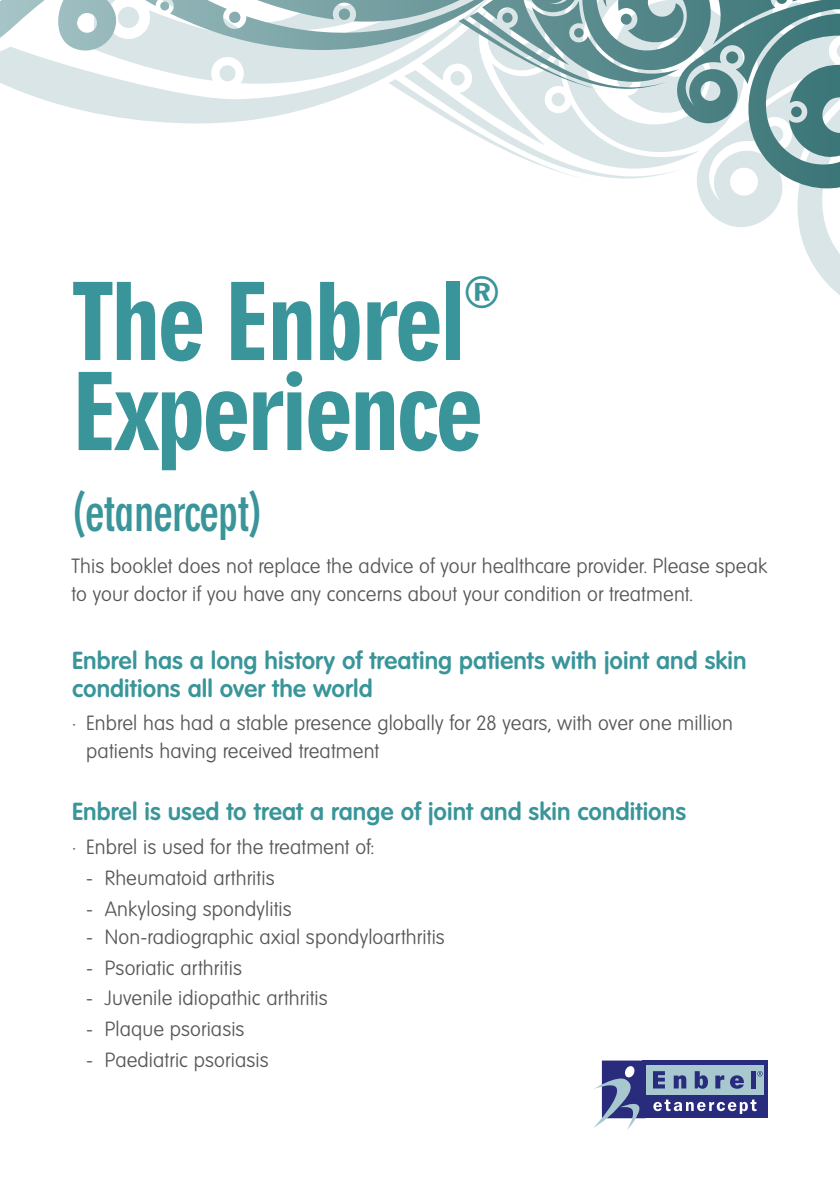
<style>
.page{position:relative;width:840px;height:1191px;background:#fff}
.page>*{position:absolute;margin:0;border:0;box-sizing:border-box;transform-origin:0 0}
.t1{font:102.2px "Geometric 706 BT Black Condensed B";letter-spacing:-.03em;color:#399599}
.t2{font:48.8px "Geometric 706 BT Bold Condensed B";letter-spacing:-.03em;color:#399599}
.t3{font:44.2px "Geometric 706 BT Black Condensed B";color:#399599}
.t4{font:600 24px/28px "Volkswagen TS";letter-spacing:.005em;color:#399599}
.t5{font:300 20px/28px "Volkswagen TS";letter-spacing:.005em;color:#575756}
</style>
<div class="page">
<svg style="left:0;top:0;width:94px;height:113px"></svg>
<svg style="left:94px;top:0;width:745px;height:294px"></svg>
<svg style="left:170px;top:0;width:669px;height:123px"></svg>
<div style="left:601px;top:1060px;width:44px;height:58px;background:#292b7d"></div>
<svg style="left:594px;top:1065px;width:47px;height:65px"></svg>
<div style="left:642px;top:1060px;width:125px;height:58px;background:#292b7d"></div>
<div style="left:645px;top:1065px;width:118px;height:30px;background:#a7c8ce"></div>
<svg style="left:653px;top:1071px;width:11px;height:17px"></svg>
<svg style="left:673px;top:1075px;width:13px;height:13px"></svg>
<svg style="left:694px;top:1071px;width:13px;height:17px"></svg>
<svg style="left:715px;top:1075px;width:8px;height:13px"></svg>
<svg style="left:730px;top:1075px;width:13px;height:13px"></svg>
<svg style="left:653px;top:1099px;width:103px;height:15px"></svg>
<div style="left:750px;top:1071px;width:5px;height:17px;background:#292b7d"></div>
<svg style="left:757px;top:1071px;width:5px;height:5px"></svg>
<h1 class="t1" style="left:72px;top:260px;width:396px">The Enbrel</h1>
<h3 class="t3" style="left:463px;top:265px;width:38px">®</h3>
<h1 class="t1" style="left:72px;top:350px;width:412px">Experience</h1>
<h2 class="t2" style="left:72px;top:483px;width:192px">(etanercept)</h2>
<p class="t5" style="left:71px;top:551px;width:697px">This booklet does not replace the advice of your healthcare provider. Please speak to your doctor if you have any concerns about your condition or treatment.</p>
<p class="t4" style="left:72px;top:646px;width:675px">Enbrel has a long history of treating patients with joint and skin conditions all over the world</p>
<p class="t5" style="left:86px;top:709px;width:648px;text-indent:-14px">• Enbrel has had a stable presence globally for 28 years, with over one million patients having received treatment</p>
<p class="t4" style="left:72px;top:797px;width:615px">Enbrel is used to treat a range of joint and skin conditions</p>
<p class="t5" style="left:72px;top:833px;width:303px">• Enbrel is used for the treatment of:</p>
<p class="t5" style="left:86px;top:864px;width:190px">- Rheumatoid arthritis</p>
<p class="t5" style="left:86px;top:895px;width:207px">- Ankylosing spondylitis</p>
<p class="t5" style="left:86px;top:923px;width:360px">- Non-radiographic axial spondyloarthritis</p>
<p class="t5" style="left:86px;top:953px;width:157px">- Psoriatic arthritis</p>
<p class="t5" style="left:86px;top:984px;width:243px">- Juvenile idiopathic arthritis</p>
<p class="t5" style="left:86px;top:1015px;width:160px">- Plaque psoriasis</p>
<p class="t5" style="left:86px;top:1046px;width:184px">- Paediatric psoriasis</p>
</div>
